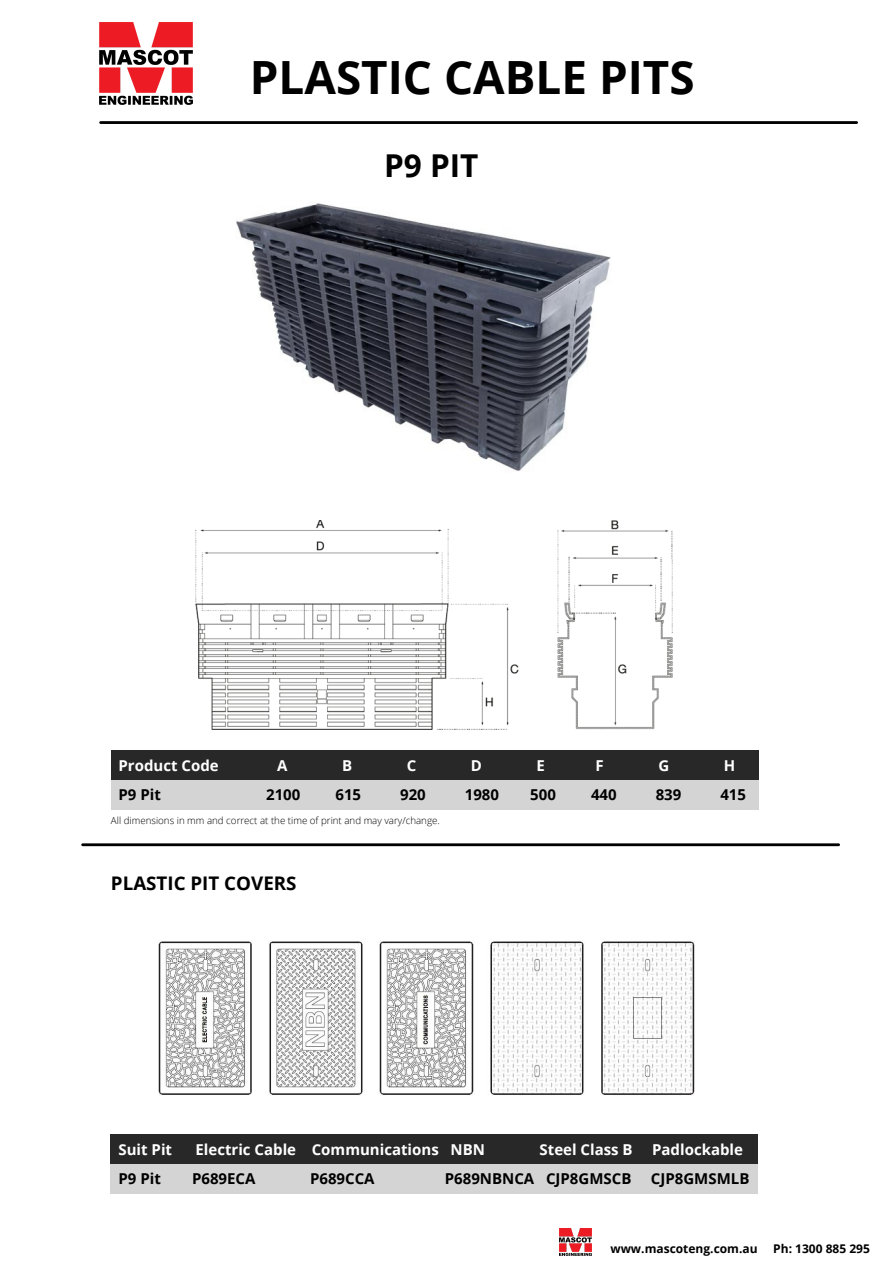
<style>
.page{position:relative;width:893px;height:1263px;background:#fff}
.page>*{position:absolute;margin:0;border:0;box-sizing:border-box;transform-origin:0 0}
.t1{font:700 45.83px "Open Sans";color:#000}
.t2{font:700 31.5px "Open Sans";color:#000}
.t3{font:700 18.75px "Open Sans";color:#000}
.t4{font:700 15px "Open Sans";color:#000}
.t5{font:700 15px "Open Sans";color:#fff}
.t6{font:700 12px "Open Sans";color:#000}
.t7{font:300 9.75px "Open Sans";color:#000}
</style>
<div class="page">
<img style="left:99px;top:22px;width:94px;height:82px">
<img style="left:158px;top:941px;width:537px;height:154px">
<hr style="left:101px;top:121px;width:755px;height:3px;background:#000">
<img style="left:196px;top:520px;width:476px;height:209px">
<div style="left:111px;top:750px;width:647px;height:30px;background:#282828"></div>
<div style="left:111px;top:780px;width:647px;height:29px;background:#d4d4d4"></div>
<div style="left:110px;top:1164px;width:647px;height:29px;background:#d4d4d4"></div>
<div style="left:110px;top:1135px;width:647px;height:29px;background:#282828"></div>
<hr style="left:83px;top:843px;width:755px;height:3px;background:#000">
<img style="left:560px;top:1228px;width:31px;height:28px">
<img style="left:236px;top:203px;width:375px;height:268px">
<p class="t1" style="left:250px;top:45px;width:446px">PLASTIC CABLE PITS</p>
<p class="t2" style="left:384px;top:143px;width:96px">P9 PIT</p>
<p class="t5" style="left:118px;top:754px;width:102px">Product Code</p>
<p class="t5" style="left:277px;top:754px;width:12px">A</p>
<p class="t5" style="left:342px;top:754px;width:12px">B</p>
<p class="t5" style="left:407px;top:754px;width:11px">C</p>
<p class="t5" style="left:471px;top:754px;width:13px">D</p>
<p class="t5" style="left:536px;top:754px;width:10px">E</p>
<p class="t5" style="left:595px;top:754px;width:10px">F</p>
<p class="t5" style="left:658px;top:754px;width:12px">G</p>
<p class="t5" style="left:724px;top:754px;width:13px">H</p>
<p class="t4" style="left:118px;top:784px;width:44px">P9 Pit</p>
<p class="t4" style="left:266px;top:784px;width:36px">2100</p>
<p class="t4" style="left:335px;top:784px;width:27px">615</p>
<p class="t4" style="left:400px;top:784px;width:27px">920</p>
<p class="t4" style="left:465px;top:784px;width:36px">1980</p>
<p class="t4" style="left:530px;top:784px;width:27px">500</p>
<p class="t4" style="left:591px;top:784px;width:27px">440</p>
<p class="t4" style="left:655px;top:784px;width:27px">839</p>
<p class="t4" style="left:720px;top:784px;width:27px">415</p>
<p class="t7" style="left:111px;top:814px;width:330px">All dimensions in mm and correct at the time of print and may vary/change.</p>
<p class="t3" style="left:111px;top:870px;width:187px">PLASTIC PIT COVERS</p>
<p class="t5" style="left:118px;top:1139px;width:55px">Suit Pit</p>
<p class="t5" style="left:195px;top:1139px;width:291px">Electric Cable Communications NBN</p>
<p class="t5" style="left:539px;top:1139px;width:95px">Steel Class B</p>
<p class="t5" style="left:652px;top:1139px;width:92px">Padlockable</p>
<p class="t4" style="left:118px;top:1168px;width:44px">P9 Pit</p>
<p class="t4" style="left:192px;top:1168px;width:65px">P689ECA</p>
<p class="t4" style="left:310px;top:1168px;width:66px">P689CCA</p>
<p class="t4" style="left:445px;top:1168px;width:188px">P689NBNCA CJP8GMSCB</p>
<p class="t4" style="left:651px;top:1168px;width:100px">CJP8GMSMLB</p>
<p class="t6" style="left:610px;top:1240px;width:149px">www.mascoteng.com.au</p>
<p class="t6" style="left:773px;top:1240px;width:98px">Ph: 1300 885 295</p>
</div>
